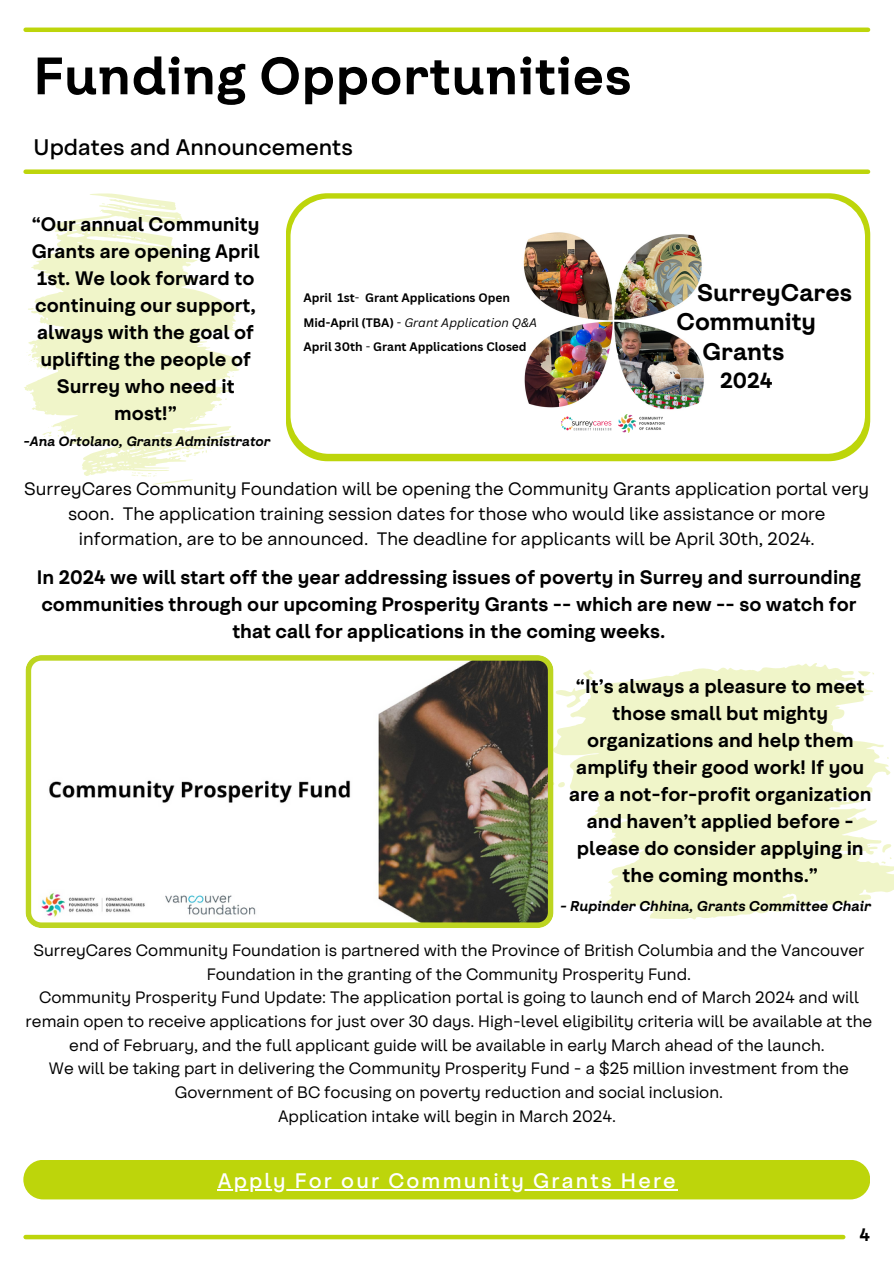
<style>
.page{position:relative;width:894px;height:1264px;background:#fff}
.page>*{position:absolute;margin:0;border:0;box-sizing:border-box;transform-origin:0 0}
.t1{font:700 52.5px "Coast Sans Headline";letter-spacing:.015em;color:#000}
.t2{font:700 24.15px "Coast Sans Headline";color:#000}
.t3{font:500 22.5px "Coast Sans";color:#000}
.t4{font:700 21.9px "Coast Sans Headline";color:#000}
.t5{font:500 21px "Coast Sans";letter-spacing:.1em;color:#fff}
.t6{font:700 19.5px/27px "Coast Sans";color:#000;text-align:center}
.t7{font:18px/24.8px "Coast Sans";color:#000;text-align:center}
.t8{font:700 18px "Coast Sans Headline";color:#000}
.t9{font:16.5px/23.7px "Coast Sans";color:#000;text-align:center}
.t10{font:italic 700 14.25px "Coast Sans Headline";color:#000}
.t11{font:italic 700 13.5px "Coast Sans Headline";color:#000}
.t12{font:700 12px/24.5px "Canva Sans";color:#000}
.s1{font-weight:400}
.s2{font-weight:400;font-style:italic}
</style>
<div class="page">
<div style="left:23px;top:1159px;width:847px;height:40px;background:#bdd50b;border-radius:20px"></div>
<hr style="left:218px;top:1189px;width:459px;height:1px;background:#fff">
<hr style="left:26px;top:28px;width:841px;height:4px;background:#bdd50b">
<div style="left:26px;top:169px;width:841px;height:5px;background:#bdd50b"></div>
<div style="left:26px;top:1234px;width:817px;height:5px;background:#bdd50b"></div>
<svg style="left:553px;top:663px;width:340px;height:256px;fill:#f0f5c9"></svg>
<svg style="left:26px;top:655px;width:527px;height:273px"></svg>
<svg style="left:23px;top:169px;width:275px;height:307px"></svg>
<svg style="left:215px;top:388px;width:15px;height:20px"></svg>
<svg style="left:26px;top:350px;width:10px;height:15px"></svg>
<svg style="left:89px;top:169px;width:89px;height:75px"></svg>
<svg style="left:28px;top:303px;width:6px;height:9px"></svg>
<svg style="left:42px;top:425px;width:17px;height:16px"></svg>
<svg style="left:131px;top:429px;width:104px;height:56px"></svg>
<svg style="left:286px;top:193px;width:583px;height:268px;background:#c8dc36"></svg>
<div style="left:290px;top:199px;width:574px;height:255px;background:#fff;border-radius:38px"></div>
<img style="left:523px;top:232px;width:181px;height:178px">
<img style="left:559px;top:413px;width:54px;height:21px;border-radius:4px">
<img style="left:618px;top:415px;width:46px;height:18px">
<h1 class="t1" style="left:34px;top:41px;width:599px">Funding Opportunities</h1>
<h3 class="t3" style="left:34px;top:132px;width:321px">Updates and Announcements</h3>
<p class="t6" style="left:32px;top:209px;width:229px">“Our annual Community<br>Grants are opening April<br>1st. We look forward to continuing our support, always with the goal of uplifting the people of<br>Surrey who need it most!”</p>
<p class="t11" style="left:23px;top:432px;width:248px">-Ana Ortolano, Grants Administrator</p>
<p class="t12" style="left:303px;top:285px;width:235px">April 1st<span class="s1">-</span> Grant Applications Open<br>Mid-April (TBA) <span class="s1">-</span> <span class="s2">Grant Application Q&amp;A<br></span>April 30th <span class="s1">-</span> Grant Applications Closed</p>
<h2 class="t2" style="left:696px;top:277px;width:156px">SurreyCares</h2>
<h2 class="t2" style="left:676px;top:305px;width:141px">Community</h2>
<h2 class="t2" style="left:702px;top:335px;width:83px">Grants</h2>
<h3 class="t4" style="left:720px;top:365px;width:54px">2024</h3>
<p class="t7" style="left:24px;top:475px;width:846px">SurreyCares Community Foundation will be opening the Community Grants application portal very soon. The application training session dates for those who would like assistance or more information, are to be announced. The deadline for applicants will be April 30th, 2024.</p>
<p class="t6" style="left:37px;top:563px;width:825px">In 2024 we will start off the year addressing issues of poverty in Surrey and surrounding communities through our upcoming Prosperity Grants -- which are new -- so watch for that call for applications in the coming weeks.</p>
<p class="t6" style="left:569px;top:671px;width:304px">“It’s always a pleasure to meet those small but mighty organizations and help them amplify their good work! If you are a not-for-profit organization and haven’t applied before - please do consider applying in the coming months.”</p>
<p class="t10" style="left:560px;top:897px;width:312px">- Rupinder Chhina, Grants Committee Chair</p>
<p class="t9" style="left:26px;top:937px;width:848px">SurreyCares Community Foundation is partnered with the Province of British Columbia and the Vancouver Foundation in the granting of the Community Prosperity Fund.<br>Community Prosperity Fund Update: The application portal is going to launch end of March 2024 and will remain open to receive applications for just over 30 days. High-level eligibility criteria will be available at the end of February, and the full applicant guide will be available in early March ahead of the launch.<br>We will be taking part in delivering the Community Prosperity Fund - a $25 million investment from the Government of BC focusing on poverty reduction and social inclusion.<br>Application intake will begin in March 2024.</p>
<p class="t5" style="left:218px;top:1166px;width:459px">Apply For our Community Grants Here</p>
<p class="t8" style="left:859px;top:1223px;width:12px">4</p>
</div>
